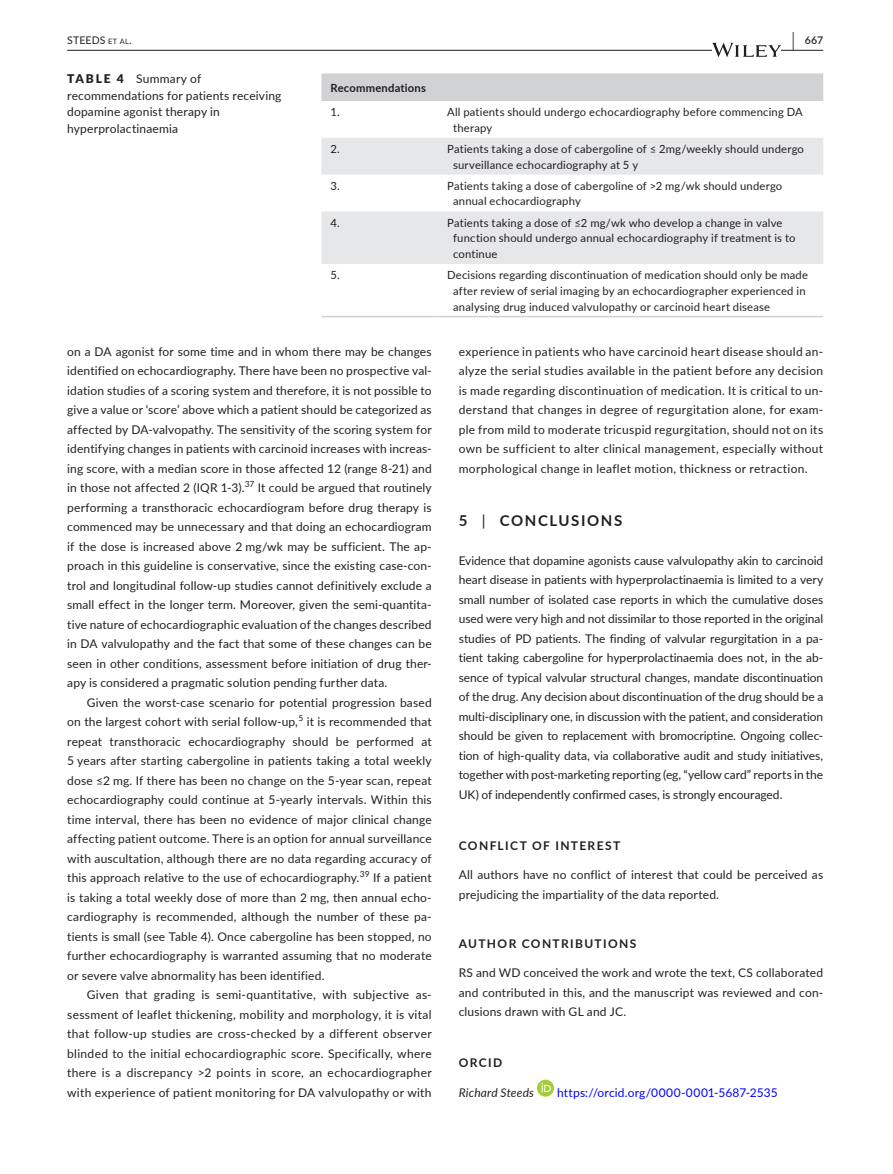
<style>
.page{position:relative;width:893px;height:1174px;background:#fff}
.page>*{position:absolute;margin:0;border:0;box-sizing:border-box;transform-origin:0 0}
.t1{font:600 19.5px "Lato";color:#231f20;scale:.48 1}
.t2{font:700 15px "Lato";letter-spacing:.11em;color:#231f20}
.t3{font:12px/19.5px "Lato";letter-spacing:.015em;color:#231f20;text-align:justify}
.t4{font:700 12px "Lato";letter-spacing:.115em;color:#231f20}
.t5{font:12px "Lato";letter-spacing:.015em;color:#00f}
.t6{font:italic 12px "Lato";letter-spacing:.01em;color:#231f20}
.t7{font:11.25px/15.8px "Lato";letter-spacing:.015em;color:#231f20}
.t8{font:700 11.25px "Lato";letter-spacing:.02em;color:#231f20}
.t9{font:10.5px "Lato";letter-spacing:.01em;color:#231f20}
.t10{font:600 10.5px "Lato";color:#231f20}
.t11{font:8.4px "Lato";color:#231f20}
.s1{font-size:7.35px}
.s2{font-weight:900}
.s3{font-weight:400}
</style>
<div class="page">
<hr style="left:67px;top:50px;width:756px;height:1px;background:#231f20">
<svg style="left:712px;top:43px;width:69px;height:14px"></svg>
<svg style="left:537px;top:1079px;width:17px;height:17px"></svg>
<svg style="left:542px;top:1082px;width:9px;height:10px"></svg>
<div style="left:321px;top:73px;width:502px;height:28px;background:#d1d2d4"></div>
<svg style="left:321px;top:138px;width:502px;height:126px;fill:#e6e7e9"></svg>
<hr style="left:321px;top:316px;width:117px;height:1px;background:#d1d2d4">
<hr style="left:438px;top:316px;width:385px;height:1px;background:#d1d2d4">
<h1 class="t1" style="left:792px;top:26px;width:7px">|</h1>
<p class="t9" style="left:67px;top:33px;width:66px">STEEDS <span class="s1">et al</span>.</p>
<p class="t10" style="left:805px;top:33px;width:20px">667</p>
<p class="t3" style="left:67px;top:70px;width:216px;line-height:16.5px;text-align:left"><span class="s2">TABLE 4</span> Summary of recommendations for patients receiving dopamine agonist therapy in hyperprolactinaemia</p>
<p class="t8" style="left:330px;top:79px;width:97px">Recommendations</p>
<p class="t7" style="left:330px;top:104px;width:11px">1.</p>
<p class="t7" style="left:453px;top:104px;width:351px;text-indent:-6px">All patients should undergo echocardiography before commencing DA therapy</p>
<p class="t7" style="left:330px;top:140px;width:11px">2.</p>
<p class="t7" style="left:453px;top:140px;width:352px;text-indent:-6px">Patients taking a dose of cabergoline of ≤ 2mg/weekly should undergo surveillance echocardiography at 5 y</p>
<p class="t7" style="left:330px;top:177px;width:11px">3.</p>
<p class="t7" style="left:453px;top:177px;width:331px;text-indent:-6px">Patients taking a dose of cabergoline of &gt;2 mg/wk should undergo annual echocardiography</p>
<p class="t7" style="left:330px;top:214px;width:11px">4.</p>
<p class="t7" style="left:453px;top:214px;width:344px;text-indent:-6px">Patients taking a dose of ≤2 mg/wk who develop a change in valve function should undergo annual echocardiography if treatment is to continue</p>
<p class="t7" style="left:330px;top:267px;width:11px">5.</p>
<p class="t7" style="left:453px;top:267px;width:356px;text-indent:-6px">Decisions regarding discontinuation of medication should only be made after review of serial imaging by an echocardiographer experienced in analysing drug induced valvulopathy or carcinoid heart disease</p>
<p class="t3" style="left:67px;top:341px;width:366px">on a DA agonist for some time and in whom there may be changes identified on echocardiography. There have been no prospective val‐ idation studies of a scoring system and therefore, it is not possible to give a value or ‘score’ above which a patient should be categorized as affected by DA‐valvopathy. The sensitivity of the scoring system for identifying changes in patients with carcinoid increases with increas‐ ing score, with a median score in those affected 12 (range 8‐21) and in those not affected 2 (IQR 1‐3).</p>
<p class="t11" style="left:245px;top:477px;width:11px">37</p>
<p class="t3" style="left:67px;top:477px;width:366px;text-indent:191px">It could be argued that routinely performing a transthoracic echocardiogram before drug therapy is commenced may be unnecessary and that doing an echocardiogram if the dose is increased above 2 mg/wk may be sufficient. The ap‐ proach in this guideline is conservative, since the existing case‐con‐ trol and longitudinal follow‐up studies cannot definitively exclude a small effect in the longer term. Moreover, given the semi‐quantita‐ tive nature of echocardiographic evaluation of the changes described in DA valvulopathy and the fact that some of these changes can be seen in other conditions, assessment before initiation of drug ther‐ apy is considered a pragmatic solution pending further data.</p>
<p class="t3" style="left:67px;top:692px;width:366px;text-indent:20px">Given the worst‐case scenario for potential progression based on the largest cohort with serial follow‐up,</p>
<p class="t11" style="left:298px;top:711px;width:6px">5</p>
<p class="t3" style="left:67px;top:711px;width:366px;text-indent:239px">it is recommended that repeat transthoracic echocardiography should be performed at 5 years after starting cabergoline in patients taking a total weekly dose ≤2 mg. If there has been no change on the 5‐year scan, repeat echocardiography could continue at 5‐yearly intervals. Within this time interval, there has been no evidence of major clinical change affecting patient outcome. There is an option for annual surveillance with auscultation, although there are no data regarding accuracy of this approach relative to the use of echocardiography.<sup>39</sup> If a patient is taking a total weekly dose of more than 2 mg, then annual echo‐ cardiography is recommended, although the number of these pa‐ tients is small (see Table 4). Once cabergoline has been stopped, no further echocardiography is warranted assuming that no moderate or severe valve abnormality has been identified.</p>
<p class="t3" style="left:67px;top:984px;width:366px;text-indent:20px">Given that grading is semi‐quantitative, with subjective as‐ sessment of leaflet thickening, mobility and morphology, it is vital that follow‐up studies are cross‐checked by a different observer blinded to the initial echocardiographic score. Specifically, where there is a discrepancy &gt;2 points in score, an echocardiographer with experience of patient monitoring for DA valvulopathy or with</p>
<p class="t3" style="left:459px;top:341px;width:366px">experience in patients who have carcinoid heart disease should an‐ alyze the serial studies available in the patient before any decision is made regarding discontinuation of medication. It is critical to un‐ derstand that changes in degree of regurgitation alone, for exam‐ ple from mild to moderate tricuspid regurgitation, should not on its own be sufficient to alter clinical management, especially without morphological change in leaflet motion, thickness or retraction.</p>
<p class="t2" style="left:459px;top:509px;width:165px">5 <span class="s3">|</span> CONCLUSIONS</p>
<p class="t3" style="left:459px;top:550px;width:366px">Evidence that dopamine agonists cause valvulopathy akin to carcinoid heart disease in patients with hyperprolactinaemia is limited to a very small number of isolated case reports in which the cumulative doses used were very high and not dissimilar to those reported in the original studies of PD patients. The finding of valvular regurgitation in a pa‐ tient taking cabergoline for hyperprolactinaemia does not, in the ab‐ sence of typical valvular structural changes, mandate discontinuation of the drug. Any decision about discontinuation of the drug should be a multi‐disciplinary one, in discussion with the patient, and consideration should be given to replacement with bromocriptine. Ongoing collec‐ tion of high‐quality data, via collaborative audit and study initiatives, together with post‐marketing reporting (eg, “yellow card” reports in the UK) of independently confirmed cases, is strongly encouraged.</p>
<p class="t4" style="left:459px;top:836px;width:163px">CONFLICT OF INTEREST</p>
<p class="t3" style="left:459px;top:864px;width:366px">All authors have no conflict of interest that could be perceived as prejudicing the impartiality of the data reported.</p>
<p class="t4" style="left:459px;top:935px;width:179px">AUTHOR CONTRIBUTIONS</p>
<p class="t3" style="left:459px;top:962px;width:366px">RS and WD conceived the work and wrote the text, CS collaborated and contributed in this, and the manuscript was reviewed and con‐ clusions drawn with GL and JC.</p>
<p class="t4" style="left:459px;top:1054px;width:45px">ORCID</p>
<p class="t6" style="left:459px;top:1083px;width:77px">Richard Steeds</p>
<p class="t5" style="left:557px;top:1083px;width:222px">https://orcid.org/0000-0001-5687-2535</p>
</div>
